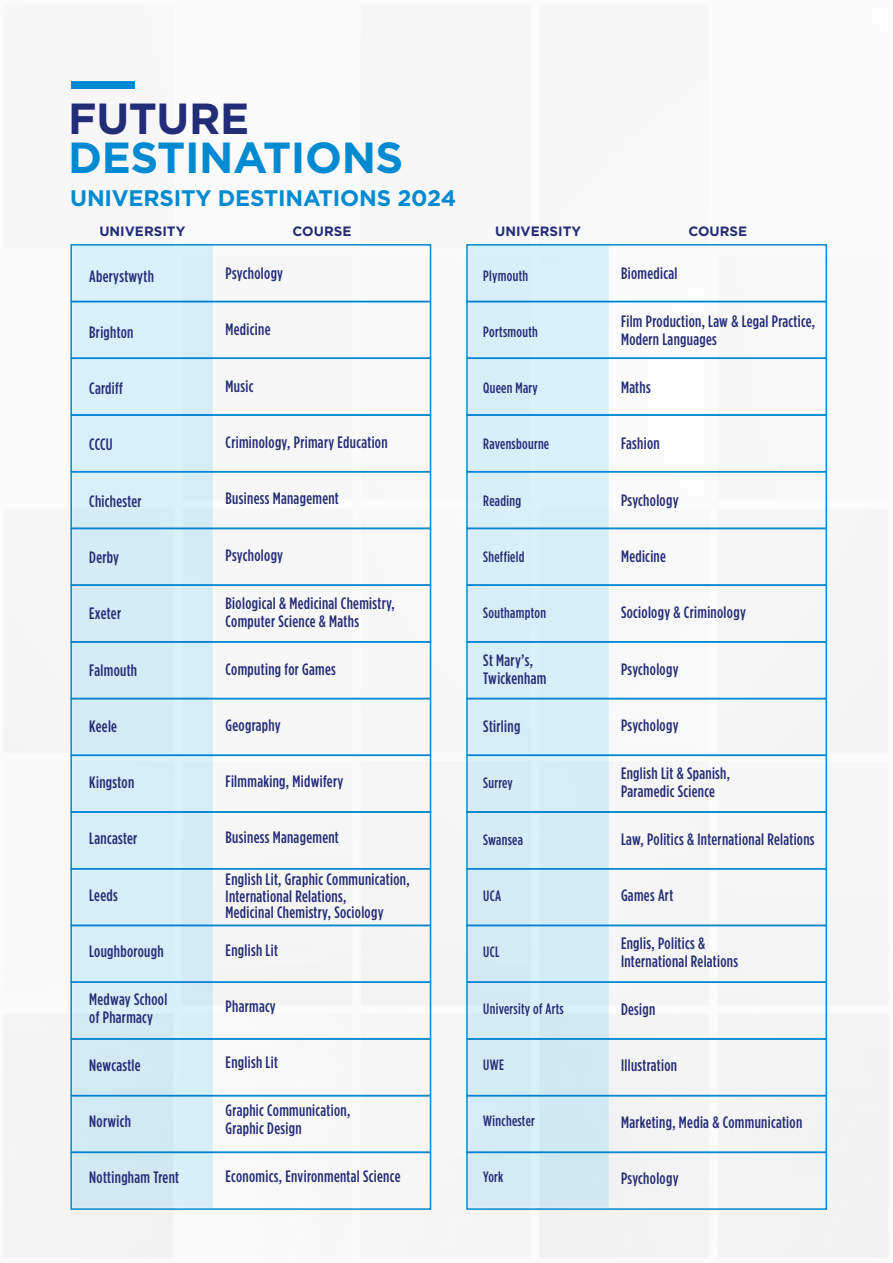
<style>
.page{position:relative;width:893px;height:1263px;background:#fff}
.page>*{position:absolute;margin:0;border:0;box-sizing:border-box;transform-origin:0 0}
.t1{font:700 43.5px "Gotham";letter-spacing:-.01em;color:#008ad1}
.t2{font:700 43.5px "Gotham";letter-spacing:-.01em;color:#232c77}
.t3{font:700 22.5px "Gotham";letter-spacing:-.01em;color:#008ad1}
.t4{font:500 16.5px/18px "Gotham Condensed";letter-spacing:.02em;color:#232c77}
.t5{font:500 15px "Gotham Condensed";letter-spacing:.02em;color:#232c77}
.t6{font:700 13.5px "Gotham";color:#232c77}
</style>
<div class="page">
<img style="left:4px;top:88px;width:884px;height:1170px">
<div style="left:70px;top:244px;width:361px;height:58px;border:2px solid #008ad1"></div>
<div style="left:70px;top:301px;width:361px;height:58px;border:2px solid #008ad1"></div>
<div style="left:70px;top:357px;width:361px;height:59px;border:2px solid #008ad1"></div>
<div style="left:70px;top:414px;width:361px;height:58px;border:2px solid #008ad1"></div>
<div style="left:70px;top:471px;width:361px;height:58px;border:2px solid #008ad1"></div>
<div style="left:70px;top:528px;width:361px;height:58px;border:2px solid #008ad1"></div>
<div style="left:70px;top:584px;width:361px;height:59px;border:2px solid #008ad1"></div>
<div style="left:70px;top:641px;width:361px;height:58px;border:2px solid #008ad1"></div>
<div style="left:70px;top:698px;width:361px;height:58px;border:2px solid #008ad1"></div>
<div style="left:70px;top:754px;width:361px;height:59px;border:2px solid #008ad1"></div>
<div style="left:70px;top:811px;width:361px;height:58px;border:2px solid #008ad1"></div>
<div style="left:70px;top:868px;width:361px;height:58px;border:2px solid #008ad1"></div>
<div style="left:70px;top:925px;width:361px;height:58px;border:2px solid #008ad1"></div>
<div style="left:70px;top:981px;width:361px;height:59px;border:2px solid #008ad1"></div>
<div style="left:70px;top:1038px;width:361px;height:58px;border:2px solid #008ad1"></div>
<div style="left:70px;top:1095px;width:361px;height:58px;border:2px solid #008ad1"></div>
<div style="left:70px;top:1151px;width:361px;height:59px;border:2px solid #008ad1"></div>
<div style="left:466px;top:244px;width:361px;height:58px;border:2px solid #008ad1"></div>
<div style="left:466px;top:301px;width:361px;height:58px;border:2px solid #008ad1"></div>
<div style="left:466px;top:357px;width:361px;height:59px;border:2px solid #008ad1"></div>
<div style="left:466px;top:414px;width:361px;height:58px;border:2px solid #008ad1"></div>
<div style="left:466px;top:471px;width:361px;height:58px;border:2px solid #008ad1"></div>
<div style="left:466px;top:528px;width:361px;height:58px;border:2px solid #008ad1"></div>
<div style="left:466px;top:584px;width:361px;height:59px;border:2px solid #008ad1"></div>
<div style="left:466px;top:641px;width:361px;height:58px;border:2px solid #008ad1"></div>
<div style="left:466px;top:698px;width:361px;height:58px;border:2px solid #008ad1"></div>
<div style="left:466px;top:754px;width:361px;height:59px;border:2px solid #008ad1"></div>
<div style="left:466px;top:811px;width:361px;height:58px;border:2px solid #008ad1"></div>
<div style="left:466px;top:868px;width:361px;height:58px;border:2px solid #008ad1"></div>
<div style="left:466px;top:925px;width:361px;height:58px;border:2px solid #008ad1"></div>
<div style="left:466px;top:981px;width:361px;height:59px;border:2px solid #008ad1"></div>
<div style="left:466px;top:1038px;width:361px;height:58px;border:2px solid #008ad1"></div>
<div style="left:466px;top:1095px;width:361px;height:58px;border:2px solid #008ad1"></div>
<div style="left:466px;top:1151px;width:361px;height:59px;border:2px solid #008ad1"></div>
<div style="left:71px;top:244px;width:143px;height:965px;background:#d5edf7;border:2px solid #fff"></div>
<div style="left:466px;top:244px;width:144px;height:965px;background:#d5eef8;border:2px solid #fff"></div>
<div style="left:71px;top:81px;width:64px;height:7px;background:#008ad1"></div>
<h1 class="t2" style="left:68px;top:90px;width:182px">FUTURE</h1>
<h1 class="t1" style="left:68px;top:129px;width:337px">DESTINATIONS</h1>
<h2 class="t3" style="left:70px;top:183px;width:387px">UNIVERSITY DESTINATIONS 2024</h2>
<p class="t6" style="left:99px;top:223px;width:87px">UNIVERSITY</p>
<p class="t6" style="left:293px;top:223px;width:60px">COURSE</p>
<p class="t6" style="left:495px;top:223px;width:87px">UNIVERSITY</p>
<p class="t6" style="left:688px;top:223px;width:60px">COURSE</p>
<p class="t4" style="left:89px;top:266px;width:66px">Aberystwyth</p>
<p class="t4" style="left:226px;top:264px;width:59px">Psychology</p>
<p class="t4" style="left:89px;top:323px;width:46px">Brighton</p>
<p class="t4" style="left:226px;top:320px;width:46px">Medicine</p>
<p class="t4" style="left:89px;top:379px;width:35px">Cardiff</p>
<p class="t4" style="left:226px;top:377px;width:29px">Music</p>
<p class="t5" style="left:483px;top:267px;width:46px">Plymouth</p>
<p class="t5" style="left:483px;top:323px;width:56px">Portsmouth</p>
<p class="t5" style="left:483px;top:380px;width:56px">Queen Mary</p>
<p class="t4" style="left:621px;top:264px;width:58px">Biomedical</p>
<p class="t4" style="left:621px;top:312px;width:196px">Film Production, Law &amp; Legal Practice,<br>Modern Languages</p>
<p class="t4" style="left:621px;top:378px;width:31px">Maths</p>
<p class="t4" style="left:89px;top:435px;width:25px">CCCU</p>
<p class="t4" style="left:226px;top:433px;width:164px">Criminology, Primary Education</p>
<p class="t5" style="left:483px;top:436px;width:67px">Ravensbourne</p>
<p class="t4" style="left:621px;top:434px;width:40px">Fashion</p>
<p class="t4" style="left:89px;top:491px;width:54px">Chichester</p>
<p class="t4" style="left:226px;top:489px;width:115px">Business Management</p>
<p class="t5" style="left:483px;top:492px;width:39px">Reading</p>
<p class="t4" style="left:621px;top:491px;width:59px">Psychology</p>
<p class="t4" style="left:89px;top:548px;width:31px">Derby</p>
<p class="t4" style="left:89px;top:604px;width:33px">Exeter</p>
<p class="t4" style="left:89px;top:660px;width:49px">Falmouth</p>
<p class="t4" style="left:89px;top:716px;width:29px">Keele</p>
<p class="t4" style="left:89px;top:773px;width:46px">Kingston</p>
<p class="t4" style="left:89px;top:829px;width:50px">Lancaster</p>
<p class="t4" style="left:89px;top:885px;width:30px">Leeds</p>
<p class="t4" style="left:89px;top:941px;width:76px">Loughborough</p>
<p class="t4" style="left:89px;top:989px;width:80px">Medway School of Pharmacy</p>
<p class="t4" style="left:89px;top:1055px;width:53px">Newcastle</p>
<p class="t4" style="left:89px;top:1112px;width:43px">Norwich</p>
<p class="t4" style="left:89px;top:1168px;width:91px">Nottingham Trent</p>
<p class="t4" style="left:226px;top:545px;width:59px">Psychology</p>
<p class="t4" style="left:226px;top:593px;width:171px">Biological &amp; Medicinal Chemistry,<br>Computer Science &amp; Maths</p>
<p class="t4" style="left:226px;top:659px;width:112px">Computing for Games</p>
<p class="t4" style="left:226px;top:715px;width:57px">Geography</p>
<p class="t4" style="left:226px;top:772px;width:119px">Filmmaking, Midwifery</p>
<p class="t4" style="left:226px;top:828px;width:115px">Business Management</p>
<p class="t4" style="left:226px;top:871px;width:186px;line-height:16.5px">English Lit, Graphic Communication,<br>International Relations,<br>Medicinal Chemistry, Sociology</p>
<p class="t4" style="left:226px;top:940px;width:54px">English Lit</p>
<p class="t4" style="left:226px;top:997px;width:52px">Pharmacy</p>
<p class="t4" style="left:226px;top:1053px;width:54px">English Lit</p>
<p class="t4" style="left:226px;top:1101px;width:126px">Graphic Communication,<br>Graphic Design</p>
<p class="t4" style="left:226px;top:1167px;width:176px">Economics, Environmental Science</p>
<p class="t5" style="left:483px;top:548px;width:43px">Sheffield</p>
<p class="t5" style="left:483px;top:605px;width:64px">Southampton</p>
<p class="t4" style="left:483px;top:651px;width:65px">St Mary’s,<br>Twickenham</p>
<p class="t4" style="left:483px;top:717px;width:39px">Stirling</p>
<p class="t5" style="left:483px;top:775px;width:31px">Surrey</p>
<p class="t5" style="left:483px;top:831px;width:41px">Swansea</p>
<p class="t5" style="left:483px;top:887px;width:19px">UCA</p>
<p class="t5" style="left:483px;top:944px;width:18px">UCL</p>
<p class="t5" style="left:483px;top:1000px;width:82px">University of Arts</p>
<p class="t5" style="left:483px;top:1056px;width:22px">UWE</p>
<p class="t5" style="left:483px;top:1112px;width:53px">Winchester</p>
<p class="t5" style="left:483px;top:1169px;width:22px">York</p>
<p class="t4" style="left:621px;top:547px;width:46px">Medicine</p>
<p class="t4" style="left:621px;top:603px;width:126px">Sociology &amp; Criminology</p>
<p class="t4" style="left:621px;top:659px;width:59px">Psychology</p>
<p class="t4" style="left:621px;top:715px;width:59px">Psychology</p>
<p class="t4" style="left:621px;top:763px;width:111px">English Lit &amp; Spanish,<br>Paramedic Science</p>
<p class="t4" style="left:621px;top:829px;width:195px">Law, Politics &amp; International Relations</p>
<p class="t4" style="left:621px;top:886px;width:54px">Games Art</p>
<p class="t4" style="left:621px;top:934px;width:119px">Englis, Politics &amp;<br>International Relations</p>
<p class="t4" style="left:621px;top:1000px;width:36px">Design</p>
<p class="t4" style="left:621px;top:1056px;width:58px">Illustration</p>
<p class="t4" style="left:621px;top:1112px;width:183px">Marketing, Media &amp; Communication</p>
<p class="t4" style="left:621px;top:1168px;width:59px">Psychology</p>
</div>
